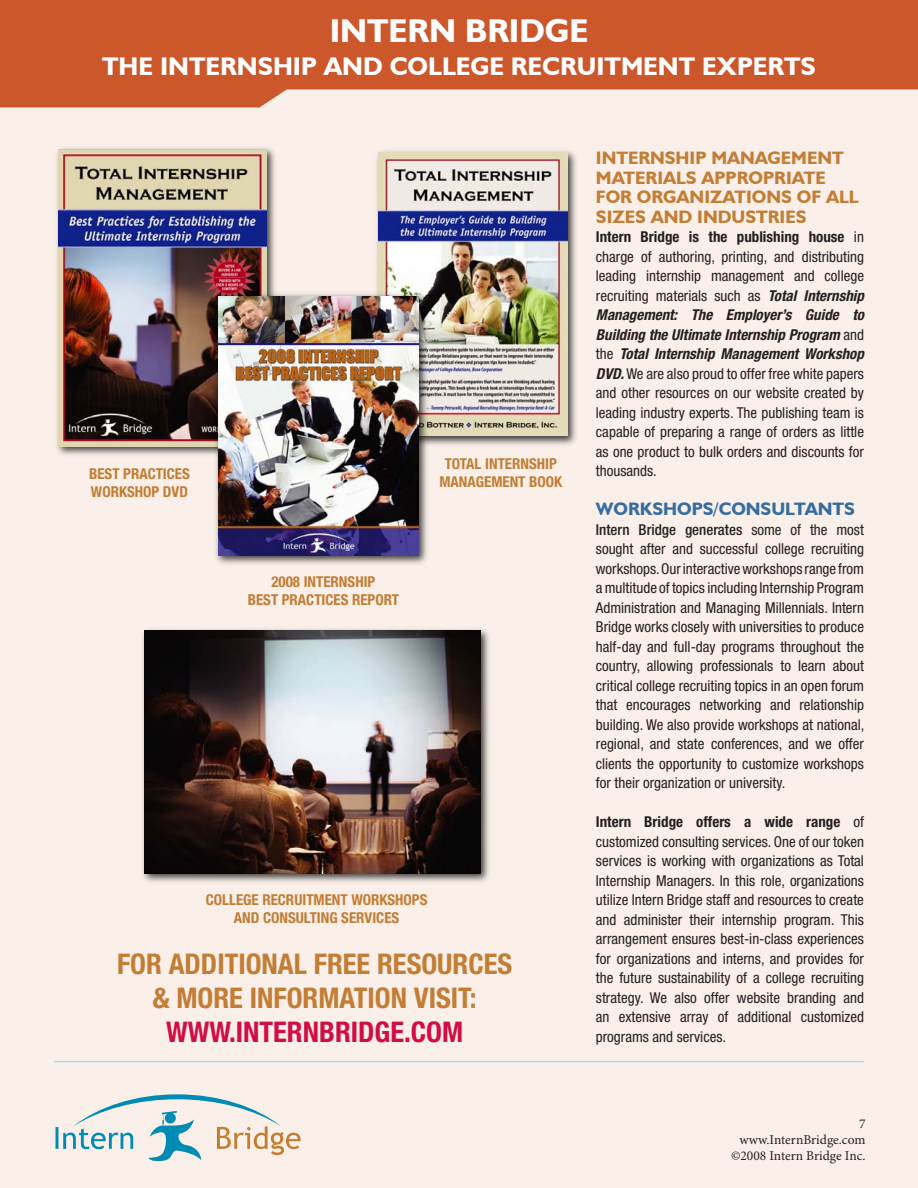
<style>
.page{position:relative;width:918px;height:1188px;background:#fff}
.page>*{position:absolute;margin:0;border:0;box-sizing:border-box;transform-origin:0 0}
.t1{font:700 33px "Humanist 521 BT";color:#fff}
.t2{font:700 condensed 28.5px/34.2px "Helvetica Neue";color:#c37d34;text-align:center}
.t3{font:700 condensed 28.5px "Helvetica Neue";color:#d20d44}
.t4{font:700 25.5px "Humanist 521 BT";color:#fff}
.t5{font:700 18px/19.5px "Humanist 521 BT";color:#c37d34}
.t6{font:700 18px "Humanist 521 BT";color:#356da1}
.t7{font:condensed 15px/19.5px "Helvetica Neue";color:#231f20;text-align:justify}
.t8{font:700 condensed 15px/18px "Helvetica Neue";color:#c37d34;text-align:center}
.t9{font:13.5px/16.2px "Minion Pro";color:#231f20;text-align:right}
.s1{font-weight:700}
.s2{font-weight:700;font-style:italic}
.s3{font-weight:500}
</style>
<div class="page">
<div style="left:1px;top:1px;width:916px;height:1186px;background:#faf0e9"></div>
<svg style="left:0;top:0;width:918px;height:107px;background:#d06840"></svg>
<svg style="left:56px;top:1094px;width:244px;height:67px"></svg>
<hr style="left:54px;top:1061px;width:810px;height:1px;background:#aedee4">
<img style="left:56px;top:147px;width:219px;height:308px">
<img style="left:59px;top:150px;width:207px;height:296px">
<img style="left:376px;top:150px;width:200px;height:295px">
<img style="left:379px;top:153px;width:189px;height:283px">
<img style="left:212px;top:290px;width:220px;height:274px">
<img style="left:218px;top:296px;width:201px;height:259px">
<img style="left:142px;top:629px;width:347px;height:253px">
<img style="left:145px;top:630px;width:335px;height:243px">
<h1 class="t1" style="left:330px;top:10px;width:260px">INTERN BRIDGE</h1>
<h3 class="t4" style="left:102px;top:50px;width:715px">THE INTERNSHIP AND COLLEGE RECRUITMENT EXPERTS</h3>
<p class="t8" style="left:89px;top:465px;width:102px;text-align:left">BEST PRACTICES<br>WORKSHOP DVD</p>
<p class="t8" style="left:248px;top:572px;width:153px">2008 INTERNSHIP<br>BEST PRACTICES REPORT</p>
<p class="t8" style="left:439px;top:454px;width:124px">TOTAL INTERNSHIP<br>MANAGEMENT BOOK</p>
<p class="t8" style="left:206px;top:891px;width:223px">COLLEGE RECRUITMENT WORKSHOPS<br>AND CONSULTING SERVICES</p>
<h2 class="t2" style="left:117px;top:946px;width:397px">FOR ADDITIONAL FREE RESOURCES &amp; MORE INFORMATION VISIT:</h2>
<h2 class="t3" style="left:166px;top:1015px;width:299px">WWW.INTERNBRIDGE.COM</h2>
<p class="t5" style="left:596px;top:148px;width:264px">INTERNSHIP MANAGEMENT<br>MATERIALS APPROPRIATE<br>FOR ORGANIZATIONS OF ALL<br>SIZES AND INDUSTRIES</p>
<p class="t7" style="left:596px;top:227px;width:270px"><span class="s1">Intern Bridge is the publishing house</span> in charge of authoring, printing, and distributing leading internship management and college recruiting materials such as <span class="s2">Total Internship Management: The Employer’s Guide to Building the Ultimate Internship Program</span> and the <span class="s2">Total Internship Management Workshop DVD.</span> We are also proud to offer free white papers and other resources on our website created by leading industry experts. The publishing team is capable of preparing a range of orders as little as one product to bulk orders and discounts for thousands.</p>
<p class="t6" style="left:596px;top:498px;width:260px">WORKSHOPS/CONSULTANTS</p>
<p class="t7" style="left:596px;top:520px;width:270px"><span class="s3">Intern Bridge generates</span> some of the most sought after and successful college recruiting workshops. Our interactive workshops range from a multitude of topics including Internship Program Administration and Managing Millennials. Intern Bridge works closely with universities to produce half-day and full-day programs throughout the country, allowing professionals to learn about critical college recruiting topics in an open forum that encourages networking and relationship building. We also provide workshops at national, regional, and state conferences, and we offer clients the opportunity to customize workshops for their organization or university.</p>
<p class="t7" style="left:596px;top:812px;width:270px"><span class="s1">Intern Bridge offers a wide range</span> of customized consulting services. One of our token services is working with organizations as Total Internship Managers. In this role, organizations utilize Intern Bridge staff and resources to create and administer their internship program. This arrangement ensures best-in-class experiences for organizations and interns, and provides for the future sustainability of a college recruiting strategy. We also offer website branding and an extensive array of additional customized programs and services.</p>
<p class="t9" style="left:731px;top:1116px;width:136px">7 www.InternBridge.com ©2008 Intern Bridge Inc.</p>
</div>
